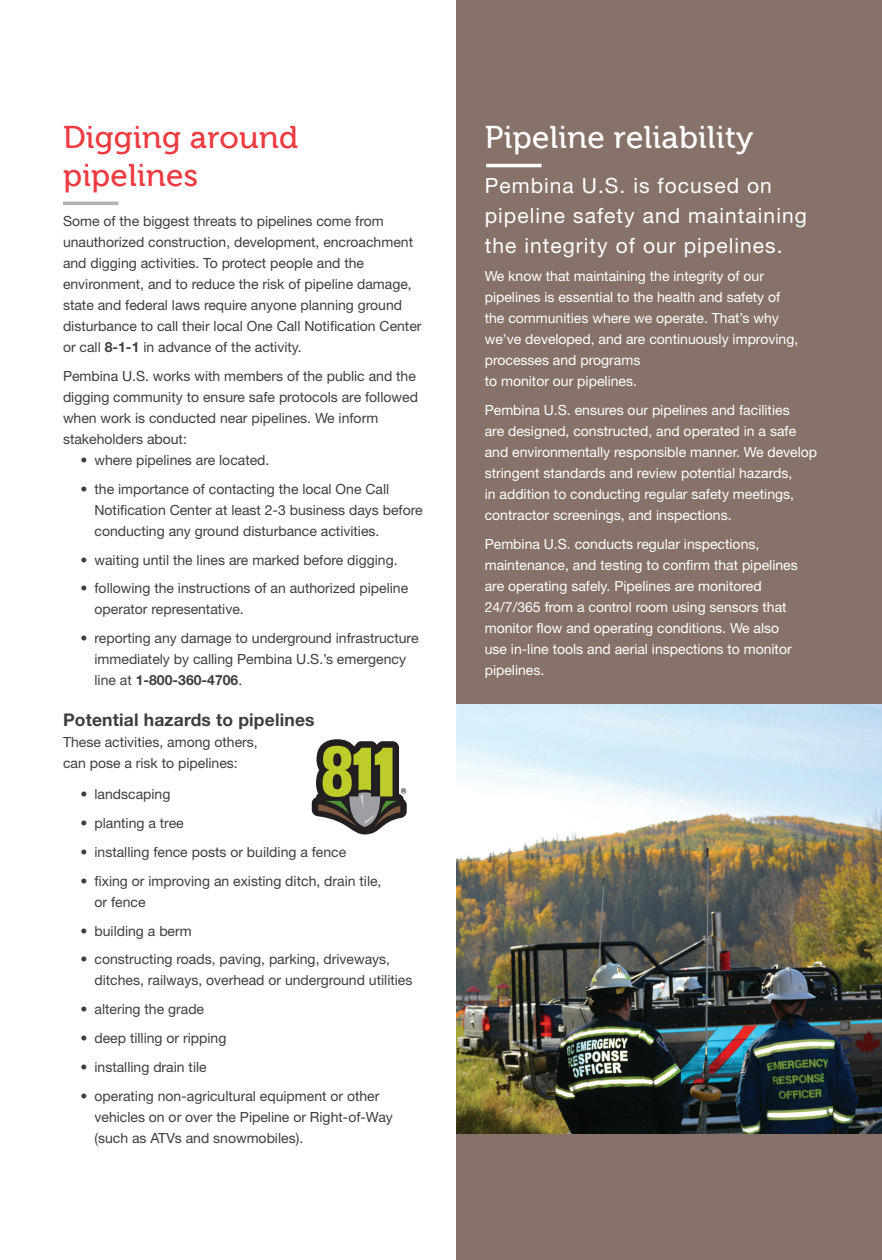
<style>
.page{position:relative;width:882px;height:1260px;background:#fff}
.page>*{position:absolute;margin:0;border:0;box-sizing:border-box;transform-origin:0 0}
.Title_-_red{font:31.5px/37.8px "Museo 500";letter-spacing:.01em;color:#ee3a41}
.t1{font:31.5px "Museo 500";letter-spacing:.01em;color:#fff}
.secondary_header{font:21px/29.8px "Helvetica Neue LT Std";letter-spacing:.05em;color:#fff}
.body{font:700 17.5px "Helvetica Neue LT Std";letter-spacing:.01em;color:#3e3e3f}
.body-2{font:14px/21px "Helvetica Neue LT Std";color:#3e3e3f}
.body-3{font:14px/21px "Helvetica Neue LT Std";color:#fff}
.s1{font-weight:700}
</style>
<div class="page">
<div style="left:457px;top:0;width:425px;height:1260px;background:#877269"></div>
<hr style="left:63px;top:202px;width:55px;height:3px;background:#b0b3b2">
<hr style="left:486px;top:164px;width:56px;height:3px;background:#fff">
<svg style="left:312px;top:739px;width:95px;height:95px"></svg>
<img style="left:456px;top:704px;width:426px;height:430px">
<p class="Title_-_red" style="left:63px;top:119px;width:237px">Digging around pipelines</p>
<p class="body-2" style="left:63px;top:210px;width:360px">Some of the biggest threats to pipelines come from unauthorized construction, development, encroachment and digging activities. To protect people and the environment, and to reduce the risk of pipeline damage, state and federal laws require anyone planning ground disturbance to call their local One Call Notification Center or call <span class="s1">8-1-1</span> in advance of the activity.</p>
<p class="body-2" style="left:63px;top:365px;width:356px">Pembina U.S. works with members of the public and the digging community to ensure safe protocols are followed when work is conducted near pipelines. We inform stakeholders about:</p>
<p class="body-2" style="left:80px;top:449px;width:191px">• where pipelines are located.</p>
<p class="body-2" style="left:94px;top:478px;width:330px;text-indent:-14px">• the importance of contacting the local One Call<br>Notification Center at least 2-3 business days before conducting any ground disturbance activities.</p>
<p class="body-2" style="left:80px;top:549px;width:319px">• waiting until the lines are marked before digging.</p>
<p class="body-2" style="left:94px;top:578px;width:315px;text-indent:-14px">• following the instructions of an authorized pipeline operator representative.</p>
<p class="body-2" style="left:94px;top:628px;width:326px;text-indent:-14px">• reporting any damage to underground infrastructure immediately by calling Pembina U.S.’s emergency line at <span class="s1">1-800-360-4706</span>.</p>
<p class="body" style="left:63px;top:708px;width:253px">Potential hazards to pipelines</p>
<p class="body-2" style="left:63px;top:731px;width:196px">These activities, among others, can pose a risk to pipelines:</p>
<p class="body-2" style="left:80px;top:783px;width:91px">• landscaping</p>
<p class="body-2" style="left:80px;top:812px;width:105px">• planting a tree</p>
<p class="body-2" style="left:80px;top:841px;width:267px">• installing fence posts or building a fence</p>
<p class="body-2" style="left:94px;top:870px;width:289px;text-indent:-14px">• fixing or improving an existing ditch, drain tile, or fence</p>
<p class="body-2" style="left:80px;top:920px;width:113px">• building a berm</p>
<p class="body-2" style="left:94px;top:949px;width:320px;text-indent:-14px">• constructing roads, paving, parking, driveways, ditches, railways, overhead or underground utilities</p>
<p class="body-2" style="left:80px;top:999px;width:125px">• altering the grade</p>
<p class="body-2" style="left:80px;top:1027px;width:147px">• deep tilling or ripping</p>
<p class="body-2" style="left:80px;top:1056px;width:128px">• installing drain tile</p>
<p class="body-2" style="left:94px;top:1085px;width:300px;text-indent:-14px">• operating non-agricultural equipment or other vehicles on or over the Pipeline or Right-of-Way (such as ATVs and snowmobiles).</p>
<p class="t1" style="left:485px;top:120px;width:270px">Pipeline reliability</p>
<p class="secondary_header" style="left:485px;top:170px;width:324px">Pembina U.S. is focused on pipeline safety and maintaining the integrity of our pipelines.</p>
<p class="body-3" style="left:485px;top:266px;width:315px">We know that maintaining the integrity of our pipelines is essential to the health and safety of the communities where we operate. That’s why we’ve developed, and are continuously improving, processes and programs<br>to monitor our pipelines.</p>
<p class="body-3" style="left:485px;top:400px;width:334px">Pembina U.S. ensures our pipelines and facilities<br>are designed, constructed, and operated in a safe and environmentally responsible manner. We develop stringent standards and review potential hazards,<br>in addition to conducting regular safety meetings, contractor screenings, and inspections.</p>
<p class="body-3" style="left:485px;top:534px;width:315px">Pembina U.S. conducts regular inspections, maintenance, and testing to confirm that pipelines are operating safely. Pipelines are monitored 24/7/365 from a control room using sensors that monitor flow and operating conditions. We also use in-line tools and aerial inspections to monitor pipelines.</p>
</div>
